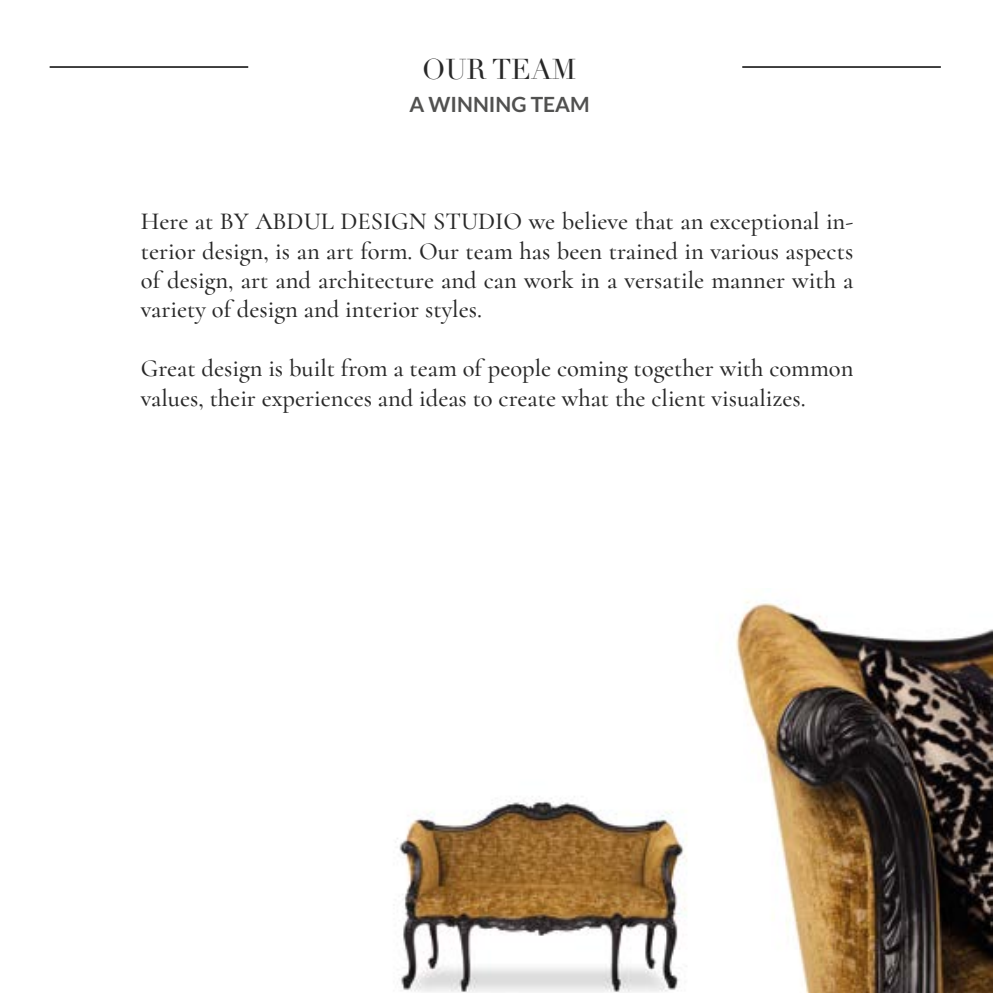
<style>
.page{position:relative;width:993px;height:993px;background:#fff}
.page>*{position:absolute;margin:0;border:0;box-sizing:border-box;transform-origin:0 0}
.t1{font:28px "Didot";color:#282828}
.t2{font:500 24.5px/29.4px "Cormorant";color:#282828;text-align:justify}
.t3{font:700 21px "Lato";color:#515150}
</style>
<div class="page">
<img style="left:397px;top:601px;width:595px;height:391px">
<hr style="left:50px;top:66px;width:198px;height:2px;background:#282828">
<hr style="left:742px;top:66px;width:198px;height:2px;background:#282828">
<p class="t1" style="left:422px;top:52px;width:155px">OUR TEAM</p>
<p class="t3" style="left:409px;top:92px;width:181px">A WINNING TEAM</p>
<p class="t2" style="left:141px;top:206px;width:713px">Here at BY ABDUL DESIGN STUDIO we believe that an exceptional in&shy;terior design, is an art form. Our team has been trained in various aspects of design, art and architecture and can work in a versatile manner with a variety of design and interior styles.</p>
<p class="t2" style="left:141px;top:353px;width:713px">Great design is built from a team of people coming together with common values, their experiences and ideas to create what the client visualizes.</p>
</div>
